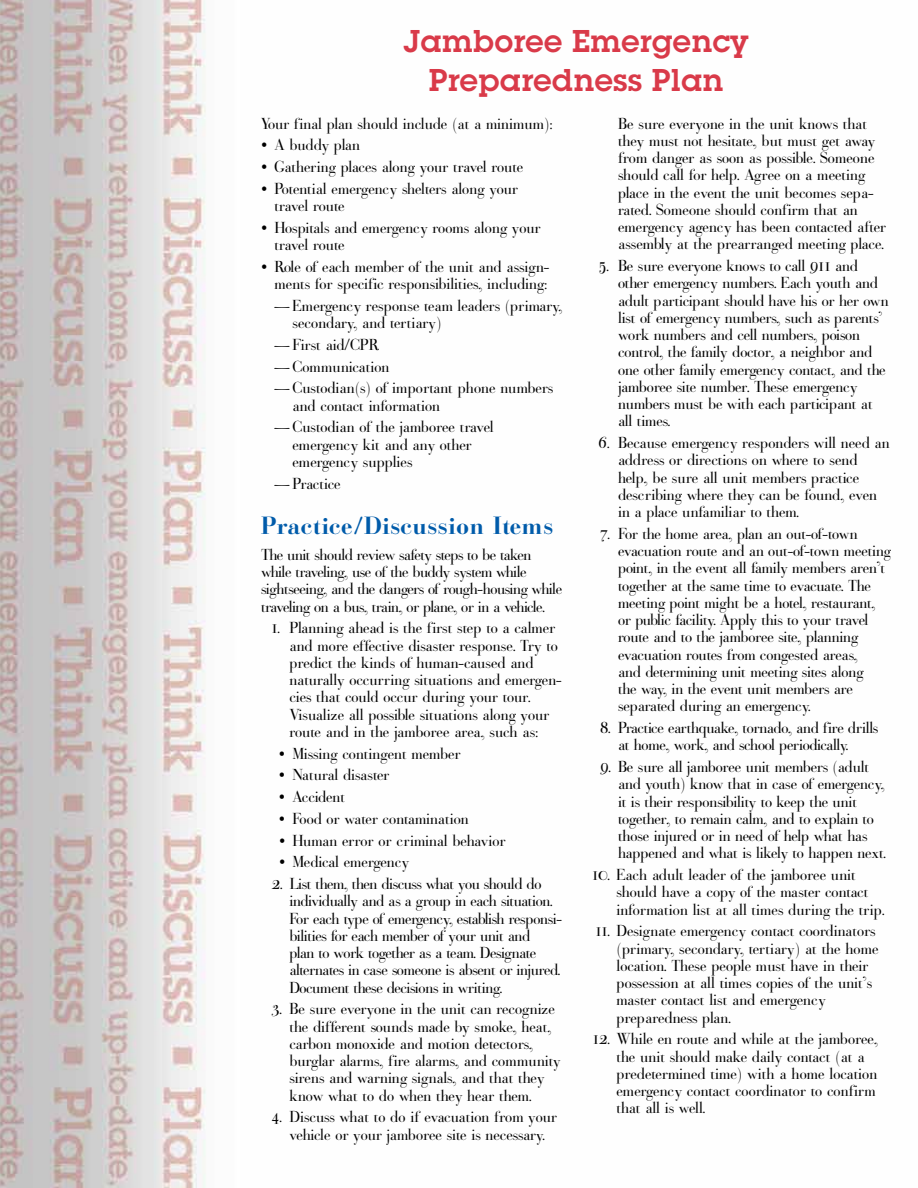
<style>
.page{position:relative;width:918px;height:1188px;background:#fff}
.page>*{position:absolute;margin:0;border:0;box-sizing:border-box;transform-origin:0 0}
.t1{font:600 33px/39px "Lubalin Graph ITC";color:#d93a49;text-align:center}
.t2{font:700 24px "Bodoni Classic";color:#005baa}
.t3{font:15.75px/17.2px "Bodoni Classic";color:#000}
.t4{font:15.75px/17.2px "Bodoni Classic";letter-spacing:-.025em;color:#000}
.t5{font:15.75px/17.2px "Bodoni Classic";letter-spacing:-.03em;color:#000}
.t6{font:15.75px/17.2px "Bodoni Classic";letter-spacing:-.02em;color:#000}
</style>
<div class="page">
<img style="left:0;top:0;width:206px;height:1188px">
<h1 class="t1" style="left:404px;top:21px;width:346px">Jamboree Emergency<br>Preparedness Plan</h1>
<p class="t3" style="left:261px;top:115px;width:293px">Your final plan should include (at a minimum):</p>
<p class="t3" style="left:261px;top:137px;width:101px">• A buddy plan</p>
<p class="t3" style="left:261px;top:159px;width:264px">• Gathering places along your travel route</p>
<p class="t3" style="left:275px;top:180px;width:245px;text-indent:-13px">• Potential emergency shelters along your travel route</p>
<p class="t3" style="left:275px;top:219px;width:267px;text-indent:-13px">• Hospitals and emergency rooms along your travel route</p>
<p class="t3" style="left:261px;top:258px;width:290px;text-align:right">• Role of each member of the unit and assign&shy;ments for specific responsibilities, including:</p>
<p class="t3" style="left:293px;top:297px;width:272px;text-indent:-18px">— Emergency response team leaders (primary, secondary, and tertiary)</p>
<p class="t3" style="left:275px;top:336px;width:106px">— First aid/CPR</p>
<p class="t3" style="left:275px;top:358px;width:116px">— Communication</p>
<p class="t3" style="left:293px;top:380px;width:262px;text-indent:-18px">— Custodian(s) of important phone numbers and contact information</p>
<p class="t3" style="left:293px;top:419px;width:203px;text-indent:-18px">— Custodian of the jamboree travel emergency kit and any other emergency supplies</p>
<p class="t6" style="left:275px;top:475px;width:68px">— Practice</p>
<h2 class="t2" style="left:261px;top:511px;width:295px">Practice/Discussion Items</h2>
<p class="t5" style="left:261px;top:546px;width:303px">The unit should review safety steps to be taken while traveling, use of the buddy system while sightseeing, and the dangers of rough-housing while traveling on a bus, train, or plane, or in a vehicle.</p>
<p class="t3" style="left:289px;top:620px;width:274px;text-indent:-18px">1. Planning ahead is the first step to a calmer and more effective disaster response. Try to predict the kinds of human-caused and naturally occurring situations and emergen&shy;cies that could occur during your tour.<br>Visualize all possible situations along your route and in the jamboree area, such as:</p>
<p class="t3" style="left:279px;top:745px;width:183px">• Missing contingent member</p>
<p class="t3" style="left:279px;top:767px;width:112px">• Natural disaster</p>
<p class="t3" style="left:279px;top:789px;width:68px">• Accident</p>
<p class="t3" style="left:279px;top:810px;width:191px">• Food or water contamination</p>
<p class="t3" style="left:279px;top:832px;width:228px">• Human error or criminal behavior</p>
<p class="t3" style="left:279px;top:854px;width:132px">• Medical emergency</p>
<p class="t4" style="left:290px;top:876px;width:274px;text-indent:-18px">2. List them, then discuss what you should do individually and as a group in each situation.<br>For each type of emergency, establish responsi&shy;bilities for each member of your unit and<br>plan to work together as a team. Designate alternates in case someone is absent or injured.<br>Document these decisions in writing.</p>
<p class="t3" style="left:290px;top:1001px;width:273px;text-indent:-18px">3. Be sure everyone in the unit can recognize the different sounds made by smoke, heat, carbon monoxide and motion detectors, burglar alarms, fire alarms, and community sirens and warning signals, and that they know what to do when they hear them.</p>
<p class="t3" style="left:272px;top:1109px;width:287px;text-align:center">4. Discuss what to do if evacuation from your vehicle or your jamboree site is necessary.</p>
<p class="t3" style="left:618px;top:115px;width:269px">Be sure everyone in the unit knows that they must not hesitate, but must get away from danger as soon as possible. Someone should call for help. Agree on a meeting place in the event the unit becomes sepa&shy;rated. Someone should confirm that an emergency agency has been contacted after assembly at the prearranged meeting place.</p>
<p class="t3" style="left:618px;top:258px;width:272px;text-indent:-19px">5. Be sure everyone knows to call 911 and other emergency numbers. Each youth and adult participant should have his or her own list of emergency numbers, such as parents’ work numbers and cell numbers, poison control, the family doctor, a neighbor and one other family emergency contact, and the jamboree site number. These emergency numbers must be with each participant at all times.</p>
<p class="t3" style="left:618px;top:434px;width:273px;text-indent:-19px">6. Because emergency responders will need an address or directions on where to send help, be sure all unit members practice describing where they can be found, even in a place unfamiliar to them.</p>
<p class="t3" style="left:618px;top:525px;width:274px;text-indent:-18px">7. For the home area, plan an out-of-town evacuation route and an out-of-town meeting point, in the event all family members aren’t together at the same time to evacuate. The meeting point might be a hotel, restaurant, or public facility. Apply this to your travel route and to the jamboree site, planning evacuation routes from congested areas,<br>and determining unit meeting sites along<br>the way, in the event unit members are separated during an emergency.</p>
<p class="t6" style="left:618px;top:719px;width:262px;text-indent:-18px">8. Practice earthquake, tornado, and fire drills at home, work, and school periodically.</p>
<p class="t3" style="left:618px;top:758px;width:269px;text-indent:-18px">9. Be sure all jamboree unit members (adult and youth) know that in case of emergency, it is their responsibility to keep the unit together, to remain calm, and to explain to those injured or in need of help what has happened and what is likely to happen next.</p>
<p class="t3" style="left:617px;top:866px;width:270px;text-indent:-24px">10. Each adult leader of the jamboree unit should have a copy of the master contact information list at all times during the trip.</p>
<p class="t3" style="left:617px;top:923px;width:264px;text-indent:-21px">11. Designate emergency contact coordinators (primary, secondary, tertiary) at the home location. These people must have in their possession at all times copies of the unit’s master contact list and emergency preparedness plan.</p>
<p class="t3" style="left:617px;top:1031px;width:263px;text-indent:-24px">12. While en route and while at the jamboree, the unit should make daily contact (at a predetermined time) with a home location emergency contact coordinator to confirm that all is well.</p>
</div>
